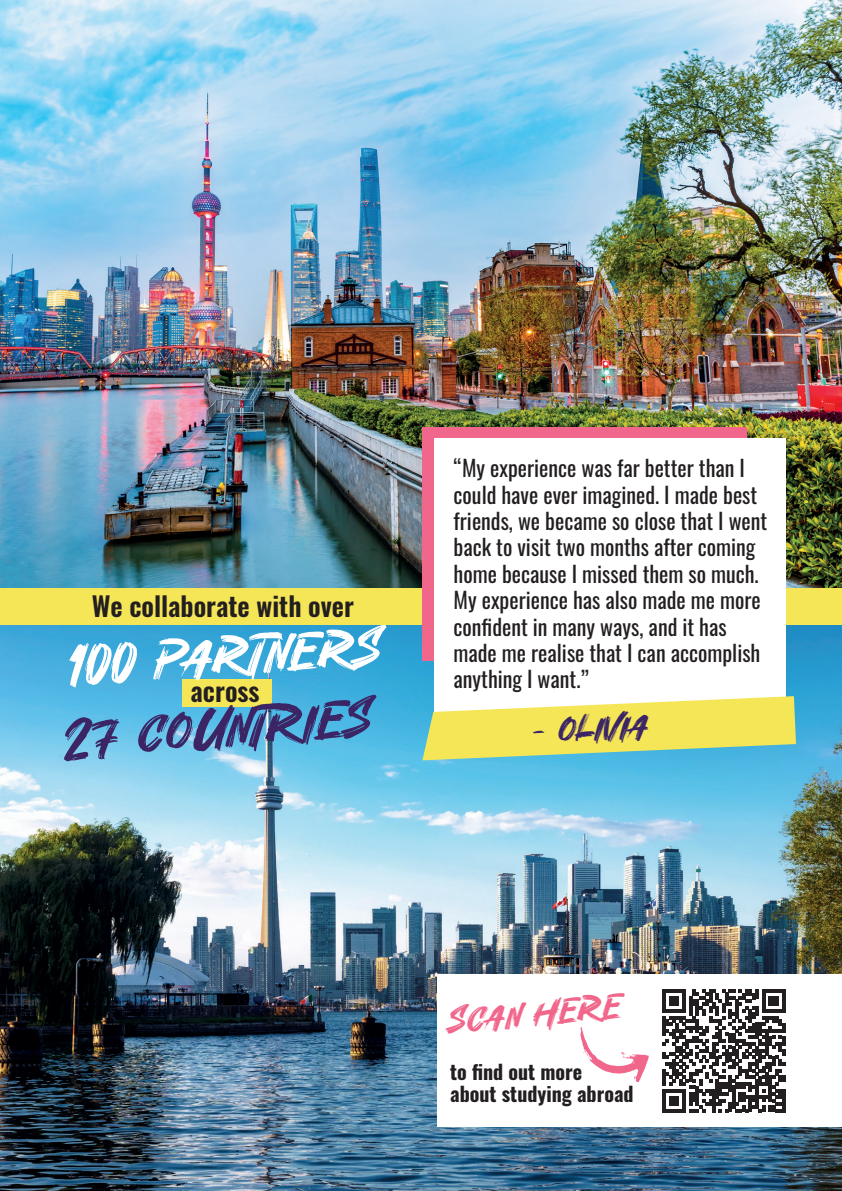
<style>
.page{position:relative;width:842px;height:1191px;background:#fff}
.page>*{position:absolute;margin:0;border:0;box-sizing:border-box;transform-origin:0 0}
.t1{font:51.4px "Under Hiport";color:#fff}
.t2{font:51.4px "Under Hiport";color:#3b2565}
.t3{font:34.4px "Under Hiport";color:#f1668b}
.t4{font:34.4px "Under Hiport";color:#3b2565}
.t5{font:600 26.6px "Oswald";color:#231f20}
.t6{font:22px/26.4px "Oswald";color:#231f20}
.t7{font:700 20px/22px "Oswald";color:#231f20}
</style>
<div class="page">
<img style="left:0;top:0;width:842px;height:588px">
<img style="left:0;top:625px;width:842px;height:566px">
<div style="left:183px;top:679px;width:89px;height:27px;background:#f5e657"></div>
<div style="left:0;top:588px;width:842px;height:37px;background:#f5e657"></div>
<div style="left:422px;top:427px;width:325px;height:233px;background:#f1668b"></div>
<div style="left:434px;top:438px;width:351px;height:291px;background:#fff"></div>
<svg style="left:422px;top:696px;width:374px;height:64px;background:#dde17f"></svg>
<div style="left:437px;top:974px;width:405px;height:153px;background:#fff"></div>
<svg style="left:662px;top:989px;width:123px;height:123px"></svg>
<hr style="left:782px;top:1089px;width:3px;height:23px;background:#231f20">
<svg style="left:580px;top:1026px;width:69px;height:56px"></svg>
<p class="t5" style="left:92px;top:583px;width:263px">We collaborate with over</p>
<h1 class="t1" style="left:66px;top:640px;width:318px;rotate:-3deg">100 partners</h1>
<h1 class="t2" style="left:63px;top:715px;width:312px;rotate:-4deg">27 countries</h1>
<p class="t5" style="left:191px;top:667px;width:70px">across</p>
<p class="t6" style="left:454px;top:453px;width:315px">“My experience was far better than I could have ever imagined. I made best friends, we became so close that I went back to visit two months after coming home because I missed them so much.<br>My experience has also made me more confident in many ways, and it has made me realise that I can accomplish anything I want.”</p>
<h2 class="t4" style="left:532px;top:715px;width:119px;rotate:-2deg">- Olivia</h2>
<h2 class="t3" style="left:448px;top:1005px;width:175px;rotate:-5deg">Scan here</h2>
<p class="t7" style="left:450px;top:1059px;width:185px">to find out more about studying abroad</p>
</div>
